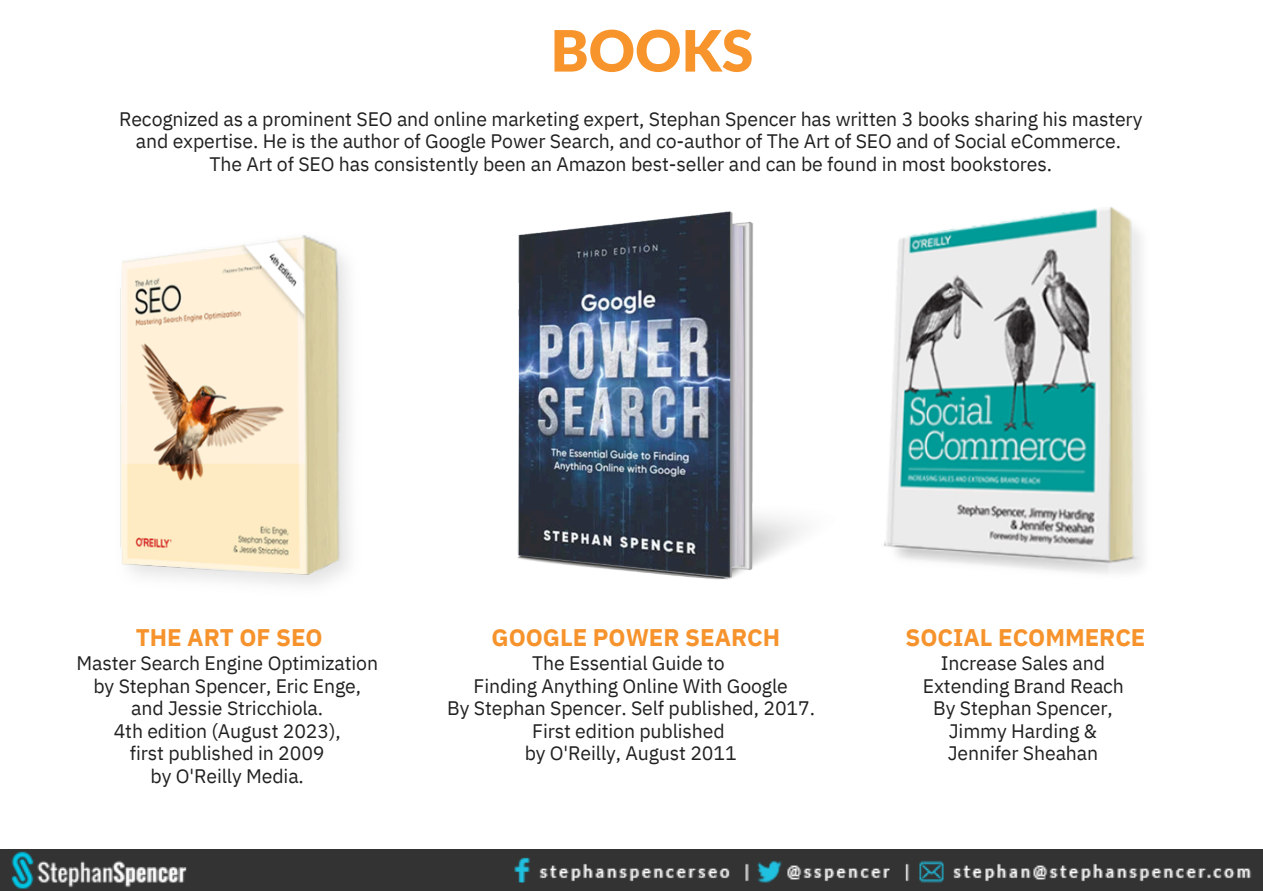
<style>
.page{position:relative;width:1263px;height:891px;background:#fff}
.page>*{position:absolute;margin:0;border:0;box-sizing:border-box;transform-origin:0 0}
.t1{font:900 57px "Lato";color:#f7942b}
.t2{font:700 24px "IBM Plex Sans";color:#f6932c}
.t3{font:19.6px/22.4px "IBM Plex Sans";letter-spacing:-.005em;color:#212121;text-align:center}
</style>
<div class="page">
<img style="left:0;top:849px;width:1263px;height:42px">
<img style="left:944px;top:207px;width:200px;height:367px">
<img style="left:517px;top:211px;width:427px;height:369px">
<img style="left:120px;top:235px;width:229px;height:350px">
<p class="t1" style="left:550px;top:15px;width:204px">BOOKS</p>
<p class="t3" style="left:119px;top:107px;width:1025px">Recognized as a prominent SEO and online marketing expert, Stephan Spencer has written 3 books sharing his mastery and expertise. He is the author of Google Power Search, and co-author of The Art of SEO and of Social eCommerce.</p>
<p class="t3" style="left:209px;top:152px;width:844px">The Art of SEO has consistently been an Amazon best-seller and can be found in most bookstores.</p>
<p class="t2" style="left:136px;top:622px;width:188px">THE ART OF SEO</p>
<p class="t2" style="left:491px;top:622px;width:290px">GOOGLE POWER SEARCH</p>
<p class="t2" style="left:905px;top:622px;width:242px">SOCIAL ECOMMERCE</p>
<p class="t3" style="left:76px;top:652px;width:303px">Master Search Engine Optimization by Stephan Spencer, Eric Enge,</p>
<h2 class="t3" style="left:131px;top:697px;width:193px">and Jessie Stricchiola.</h2>
<p class="t3" style="left:114px;top:719px;width:229px">4th edition (August 2023),</p>
<h2 class="t3" style="left:130px;top:742px;width:196px">first published in 2009</h2>
<p class="t3" style="left:151px;top:764px;width:155px">by O'Reilly Media.</p>
<p class="t3" style="left:532px;top:652px;width:194px">The Essential Guide to</p>
<p class="t3" style="left:474px;top:674px;width:316px">Finding Anything Online With Google</p>
<p class="t3" style="left:447px;top:697px;width:369px">By Stephan Spencer. Self published, 2017.<br>First edition published</p>
<p class="t3" style="left:525px;top:742px;width:214px">by O'Reilly, August 2011</p>
<p class="t3" style="left:923px;top:652px;width:203px">Increase Sales and<br>Extending Brand Reach<br>By Stephan Spencer,<br>Jimmy Harding &amp;<br>Jennifer Sheahan</p>
</div>
